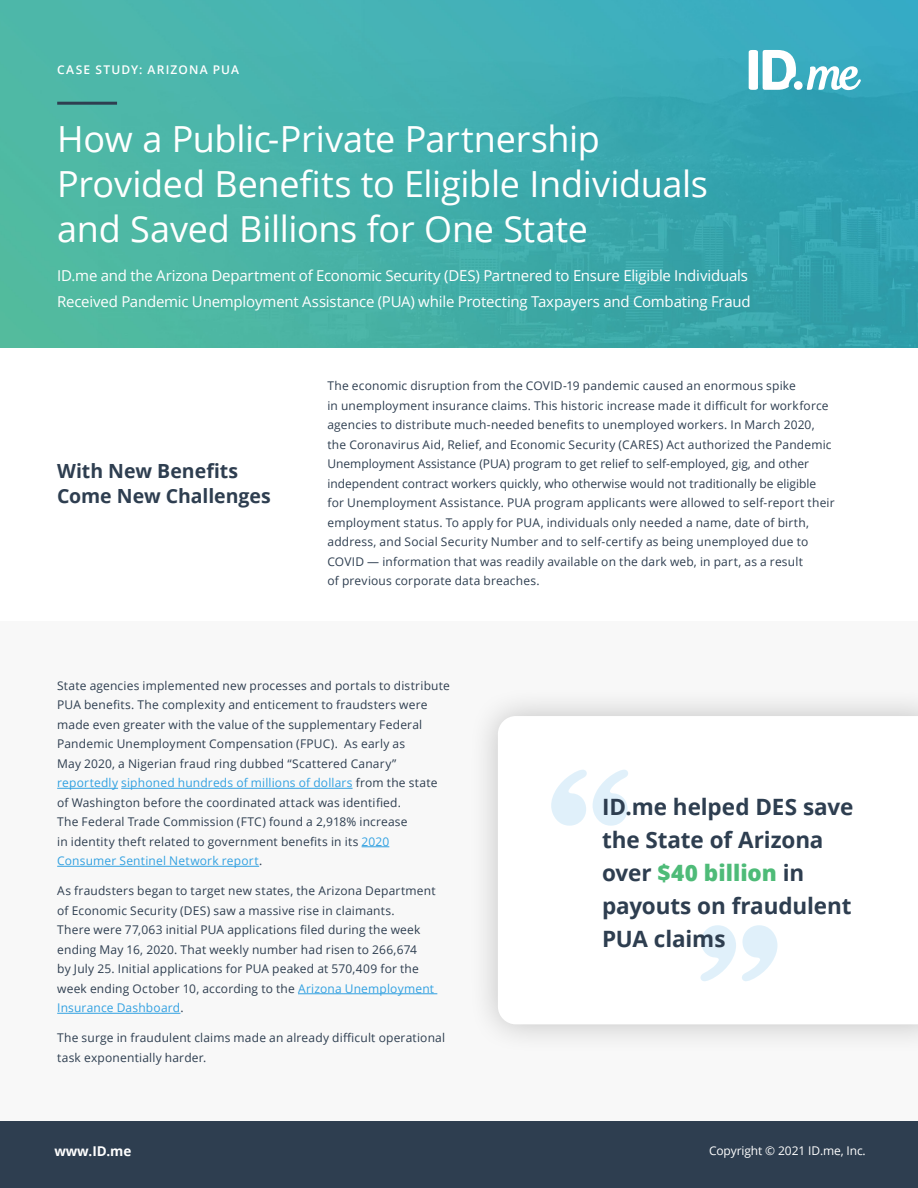
<style>
.page{position:relative;width:918px;height:1188px;background:#fff}
.page>*{position:absolute;margin:0;border:0;box-sizing:border-box;transform-origin:0 0}
.t1{font:36px/45px "Open Sans";letter-spacing:-.01em;color:#fff}
.t2{font:700 22.5px/33px "Open Sans";letter-spacing:-.005em;color:#2e3e50}
.t3{font:700 19.5px/25.5px "Open Sans";letter-spacing:-.005em;color:#2e3e50}
.t4{font:15px/25.5px "Open Sans";letter-spacing:-.015em;color:#fff}
.t5{font:700 13.5px "Open Sans";letter-spacing:-.01em;color:#fff}
.t6{font:12px/19.5px "Open Sans";letter-spacing:.015em;color:#2e3e50}
.t7{font:12px "Open Sans";letter-spacing:-.01em;color:#fff}
.t8{font:600 12px "Open Sans";letter-spacing:.1em;color:#fff}
.s1{color:#32a1e1}
.s2{font-weight:800;color:#4ebb78}
</style>
<div class="page">
<div style="left:0;top:621px;width:918px;height:503px;background:#f8f8f8"></div>
<img style="left:0;top:0;width:918px;height:348px">
<hr style="left:57px;top:788px;width:61px;height:1px;background:#32a1e1">
<hr style="left:121px;top:788px;width:232px;height:1px;background:#32a1e1">
<svg style="left:362px;top:846px;width:27px;height:1px"></svg>
<hr style="left:57px;top:866px;width:202px;height:1px;background:#32a1e1">
<hr style="left:298px;top:993px;width:139px;height:1px;background:#32a1e1">
<hr style="left:57px;top:1013px;width:123px;height:1px;background:#32a1e1">
<div style="left:0;top:1121px;width:918px;height:67px;background:#2e3e50"></div>
<hr style="left:57px;top:102px;width:60px;height:3px;background:#2e3e50">
<svg style="left:749px;top:50px;width:47px;height:40px"></svg>
<div style="left:794px;top:81px;width:9px;height:9px;background:#fff;border-radius:50%"></div>
<svg style="left:807px;top:66px;width:54px;height:24px"></svg>
<div style="left:468px;top:686px;width:450px;height:369px;background:#000;opacity:.22"></div>
<svg style="left:498px;top:716px;width:420px;height:308px"></svg>
<svg style="left:593px;top:770px;width:35px;height:56px"></svg>
<svg style="left:551px;top:770px;width:36px;height:56px"></svg>
<svg style="left:700px;top:925px;width:36px;height:56px"></svg>
<svg style="left:742px;top:925px;width:36px;height:56px"></svg>
<p class="t8" style="left:57px;top:61px;width:183px">CASE STUDY: ARIZONA PUA</p>
<h1 class="t1" style="left:57px;top:116px;width:652px">How a Public-Private Partnership<br>Provided Benefits to Eligible Individuals and Saved Billions for One State</h1>
<p class="t4" style="left:57px;top:262px;width:695px">ID.me and the Arizona Department of Economic Security (DES) Partnered to Ensure Eligible Individuals<br>Received Pandemic Unemployment Assistance (PUA) while Protecting Taxpayers and Combating Fraud</p>
<h3 class="t3" style="left:57px;top:457px;width:215px">With New Benefits<br>Come New Challenges</h3>
<p class="t6" style="left:327px;top:376px;width:509px">The economic disruption from the COVID-19 pandemic caused an enormous spike<br>in unemployment insurance claims. This historic increase made it difficult for workforce agencies to distribute much-needed benefits to unemployed workers. In March 2020, the Coronavirus Aid, Relief, and Economic Security (CARES) Act authorized the Pandemic Unemployment Assistance (PUA) program to get relief to self-employed, gig, and other independent contract workers quickly, who otherwise would not traditionally be eligible for Unemployment Assistance. PUA program applicants were allowed to self-report their employment status. To apply for PUA, individuals only needed a name, date of birth, address, and Social Security Number and to self-certify as being unemployed due to COVID — information that was readily available on the dark web, in part, as a result<br>of previous corporate data breaches.</p>
<p class="t6" style="left:57px;top:675px;width:394px">State agencies implemented new processes and portals to distribute PUA benefits. The complexity and enticement to fraudsters were made even greater with the value of the supplementary Federal Pandemic Unemployment Compensation (FPUC). As early as<br>May 2020, a Nigerian fraud ring dubbed “Scattered Canary” <span class="s1">reportedly siphoned hundreds of millions of dollars</span> from the state of Washington before the coordinated attack was identified.<br>The Federal Trade Commission (FTC) found a 2,918% increase<br>in identity theft related to government benefits in its <span class="s1">2020<br>Consumer Sentinel Network report</span>.</p>
<p class="t6" style="left:57px;top:881px;width:380px">As fraudsters began to target new states, the Arizona Department of Economic Security (DES) saw a massive rise in claimants.<br>There were 77,063 initial PUA applications filed during the week ending May 16, 2020. That weekly number had risen to 266,674<br>by July 25. Initial applications for PUA peaked at 570,409 for the week ending October 10, according to the <span class="s1">Arizona Unemployment Insurance Dashboard</span>.</p>
<p class="t6" style="left:57px;top:1028px;width:389px">The surge in fraudulent claims made an already difficult operational task exponentially harder.</p>
<h2 class="t2" style="left:602px;top:789px;width:253px">ID.me helped DES save the State of Arizona over <span class="s2">$40 billion</span> in payouts on fraudulent<br>PUA claims</h2>
<p class="t5" style="left:54px;top:1141px;width:78px">www.ID.me</p>
<p class="t7" style="left:709px;top:1142px;width:158px">Copyright © 2021 ID.me, Inc.</p>
</div>
